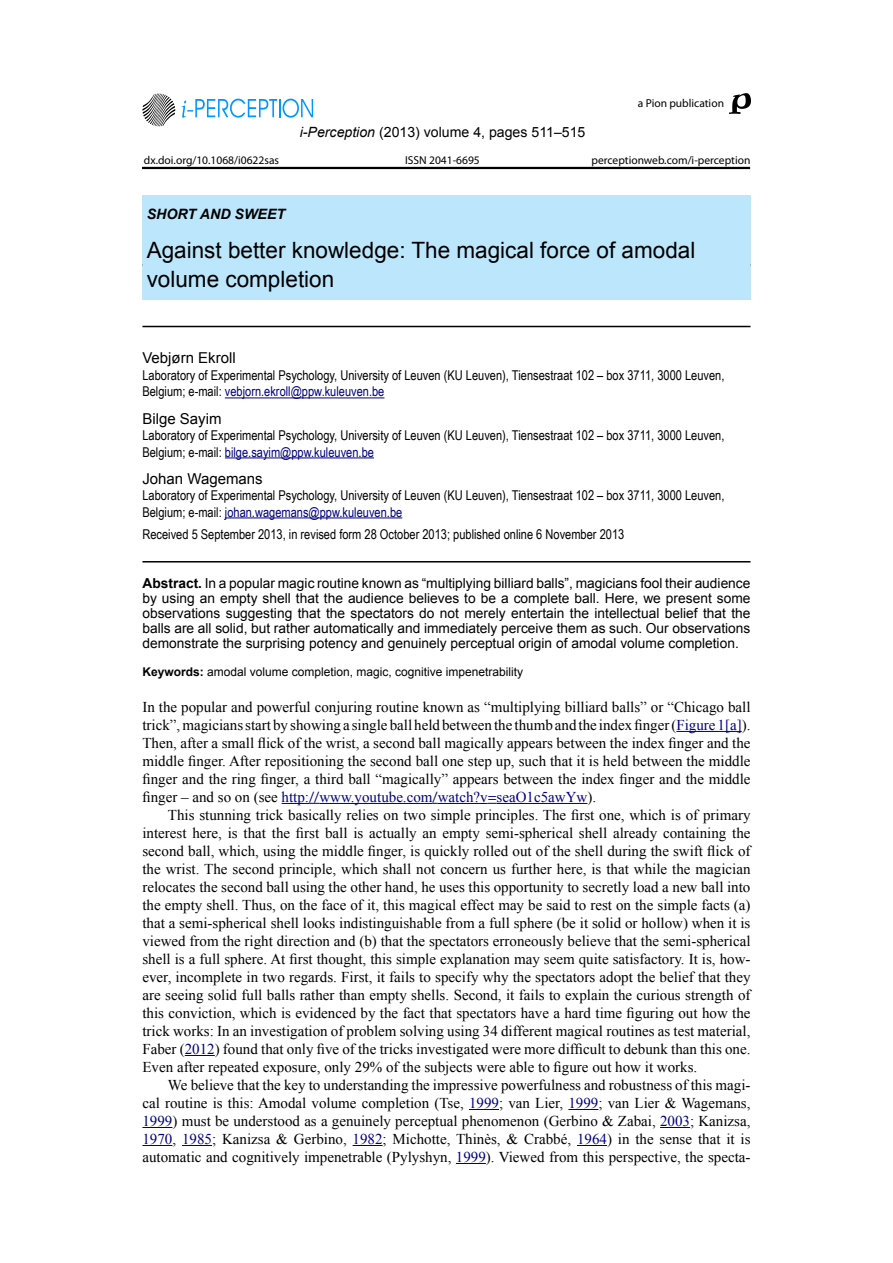
<style>
.page{position:relative;width:893px;height:1263px;background:#fff}
.page>*{position:absolute;margin:0;border:0;box-sizing:border-box;transform-origin:0 0}
.t1{font:22.5px/28.5px "Arial";color:#000}
.t2{font:15px/18px "Times New Roman";color:#000;text-align:justify}
.t3{font:15px "Arial";color:#000}
.t4{font:italic 700 14.25px "Arial";color:#000}
.t5{font:14.1px "Arial";color:#000}
.t6{font:13.8px/15px "Arial";color:#000;text-align:justify}
.t7{font:13.5px/16.5px "Arial Narrow";color:#000}
.t8{font:12px "Arial";color:#000}
.t9{font:11.55px "Myriad Pro";color:#000}
.s1{font-style:italic}
.s2{color:#000080}
.s3{font-weight:700}
.s4{font-family:"Myriad Pro";color:#000080}
</style>
<div class="page">
<svg style="left:182px;top:99px;width:131px;height:19px"></svg>
<svg style="left:142px;top:94px;width:33px;height:32px"></svg>
<svg style="left:729px;top:94px;width:21px;height:20px"></svg>
<hr style="left:142px;top:167px;width:608px;height:2px;background:#000">
<hr style="left:225px;top:397px;width:159px;height:1px;background:#000080">
<hr style="left:225px;top:457px;width:149px;height:1px;background:#000080">
<hr style="left:225px;top:517px;width:177px;height:1px;background:#000080">
<hr style="left:142px;top:561px;width:608px;height:1px;background:#000">
<hr style="left:676px;top:731px;width:66px;height:1px;background:#000080">
<svg style="left:282px;top:803px;width:37px;height:1px"></svg>
<hr style="left:319px;top:803px;width:114px;height:1px;background:#000080">
<hr style="left:438px;top:803px;width:50px;height:1px;background:#000080">
<hr style="left:497px;top:803px;width:90px;height:1px;background:#000080">
<hr style="left:185px;top:1055px;width:30px;height:1px;background:#000080">
<hr style="left:469px;top:1109px;width:30px;height:1px;background:#000080">
<hr style="left:568px;top:1109px;width:30px;height:1px;background:#000080">
<hr style="left:142px;top:1127px;width:30px;height:1px;background:#000080">
<hr style="left:660px;top:1127px;width:30px;height:1px;background:#000080">
<hr style="left:142px;top:1145px;width:30px;height:1px;background:#000080">
<hr style="left:182px;top:1145px;width:30px;height:1px;background:#000080">
<hr style="left:353px;top:1145px;width:30px;height:1px;background:#000080">
<hr style="left:577px;top:1145px;width:30px;height:1px;background:#000080">
<hr style="left:456px;top:1163px;width:30px;height:1px;background:#000080">
<div style="left:142px;top:195px;width:608px;height:105px;background:#bce6fb"></div>
<hr style="left:142px;top:326px;width:608px;height:1px;background:#000">
<p class="t5" style="left:300px;top:123px;width:287px"><span class="s1">i-Perception</span> (2013) volume 4, pages 511–515</p>
<p class="t9" style="left:638px;top:96px;width:88px">a Pion publication</p>
<p class="t9" style="left:144px;top:153px;width:137px">dx.doi.org/10.1068/i0622sas</p>
<p class="t9" style="left:405px;top:153px;width:76px">ISSN 2041-6695</p>
<p class="t9" style="left:591px;top:153px;width:160px">perceptionweb.com/i-perception</p>
<p class="t4" style="left:147px;top:205px;width:140px">SHORT AND SWEET</p>
<h1 class="t1" style="left:147px;top:236px;width:550px">Against better knowledge: The magical force of amodal volume completion</h1>
<p class="t3" style="left:142px;top:348px;width:95px">Vebjørn Ekroll</p>
<p class="t7" style="left:142px;top:366px;width:583px">Laboratory of Experimental Psychology, University of Leuven (KU Leuven), Tiensestraat 102 – box 3711, 3000 Leuven,<br>Belgium; e-mail: <span class="s2">vebjorn.ekroll@ppw.kuleuven.be</span></p>
<p class="t3" style="left:142px;top:408px;width:81px">Bilge Sayim</p>
<p class="t7" style="left:142px;top:426px;width:583px">Laboratory of Experimental Psychology, University of Leuven (KU Leuven), Tiensestraat 102 – box 3711, 3000 Leuven,<br>Belgium; e-mail: <span class="s2">bilge.sayim@ppw.kuleuven.be</span></p>
<p class="t3" style="left:142px;top:468px;width:122px">Johan Wagemans</p>
<p class="t7" style="left:142px;top:486px;width:583px">Laboratory of Experimental Psychology, University of Leuven (KU Leuven), Tiensestraat 102 – box 3711, 3000 Leuven,<br>Belgium; e-mail: <span class="s2">johan.wagemans@ppw.kuleuven.be</span></p>
<p class="t7" style="left:142px;top:525px;width:483px">Received 5 September 2013, in revised form 28 October 2013; published online 6 November 2013</p>
<p class="t6" style="left:142px;top:576px;width:609px"><span class="s3">Abstract.</span> In a popular magic routine known as “multiplying billiard balls”, magicians fool their audience by using an empty shell that the audience believes to be a complete ball. Here, we present some observations suggesting that the spectators do not merely entertain the intellectual belief that the balls are all solid, but rather automatically and immediately perceive them as such. Our observations demonstrate the surprising potency and genuinely perceptual origin of amodal volume completion.</p>
<p class="t8" style="left:142px;top:664px;width:382px"><span class="s3">Keywords:</span> amodal volume completion, magic, cognitive impenetrability</p>
<p class="t2" style="left:142px;top:697px;width:610px">In the popular and powerful conjuring routine known as “multiplying billiard balls” or “Chicago ball trick”, magicians start by showing a single ball held between the thumb and the index finger (<span class="s2">Figure 1[a]</span>).<br>Then, after a small flick of the wrist, a second ball magically appears between the index finger and the middle finger. After repositioning the second ball one step up, such that it is held between the middle finger and the ring finger, a third ball “magically” appears between the index finger and the middle finger – and so on (see <span class="s2">http:</span><span class="s4">//</span><span class="s2">www.youtube.com</span><span class="s4">/</span><span class="s2">watch?v</span><span class="s4">=</span><span class="s2">seaO1c5awYw</span>).</p>
<p class="t2" style="left:142px;top:805px;width:610px;text-indent:26px">This stunning trick basically relies on two simple principles. The first one, which is of primary interest here, is that the first ball is actually an empty semi-spherical shell already containing the second ball, which, using the middle finger, is quickly rolled out of the shell during the swift flick of the wrist. The second principle, which shall not concern us further here, is that while the magician relocates the second ball using the other hand, he uses this opportunity to secretly load a new ball into the empty shell. Thus, on the face of it, this magical effect may be said to rest on the simple facts (a) that a semi-spherical shell looks indistinguishable from a full sphere (be it solid or hollow) when it is viewed from the right direction and (b) that the spectators erroneously believe that the semi-spherical shell is a full sphere. At first thought, this simple explanation may seem quite satisfactory. It is, how&shy;ever, incomplete in two regards. First, it fails to specify why the spectators adopt the belief that they are seeing solid full balls rather than empty shells. Second, it fails to explain the curious strength of this conviction, which is evidenced by the fact that spectators have a hard time figuring out how the trick works: In an investigation of problem solving using 34 different magical routines as test material, Faber (<span class="s2">2012</span>) found that only five of the tricks investigated were more difficult to debunk than this one.<br>Even after repeated exposure, only 29% of the subjects were able to figure out how it works.</p>
<p class="t2" style="left:142px;top:1075px;width:610px;text-indent:26px">We believe that the key to understanding the impressive powerfulness and robustness of this magi&shy;cal routine is this: Amodal volume completion (Tse, <span class="s2">1999</span>; van Lier, <span class="s2">1999</span>; van Lier &amp; Wagemans, <span class="s2">1999</span>) must be understood as a genuinely perceptual phenomenon (Gerbino &amp; Zabai, <span class="s2">2003</span>; Kanizsa, <span class="s2">1970</span>, <span class="s2">1985</span>; Kanizsa &amp; Gerbino, <span class="s2">1982</span>; Michotte, Thinès, &amp; Crabbé, <span class="s2">1964</span>) in the sense that it is automatic and cognitively impenetrable (Pylyshyn, <span class="s2">1999</span>). Viewed from this perspective, the specta-</p>
</div>
